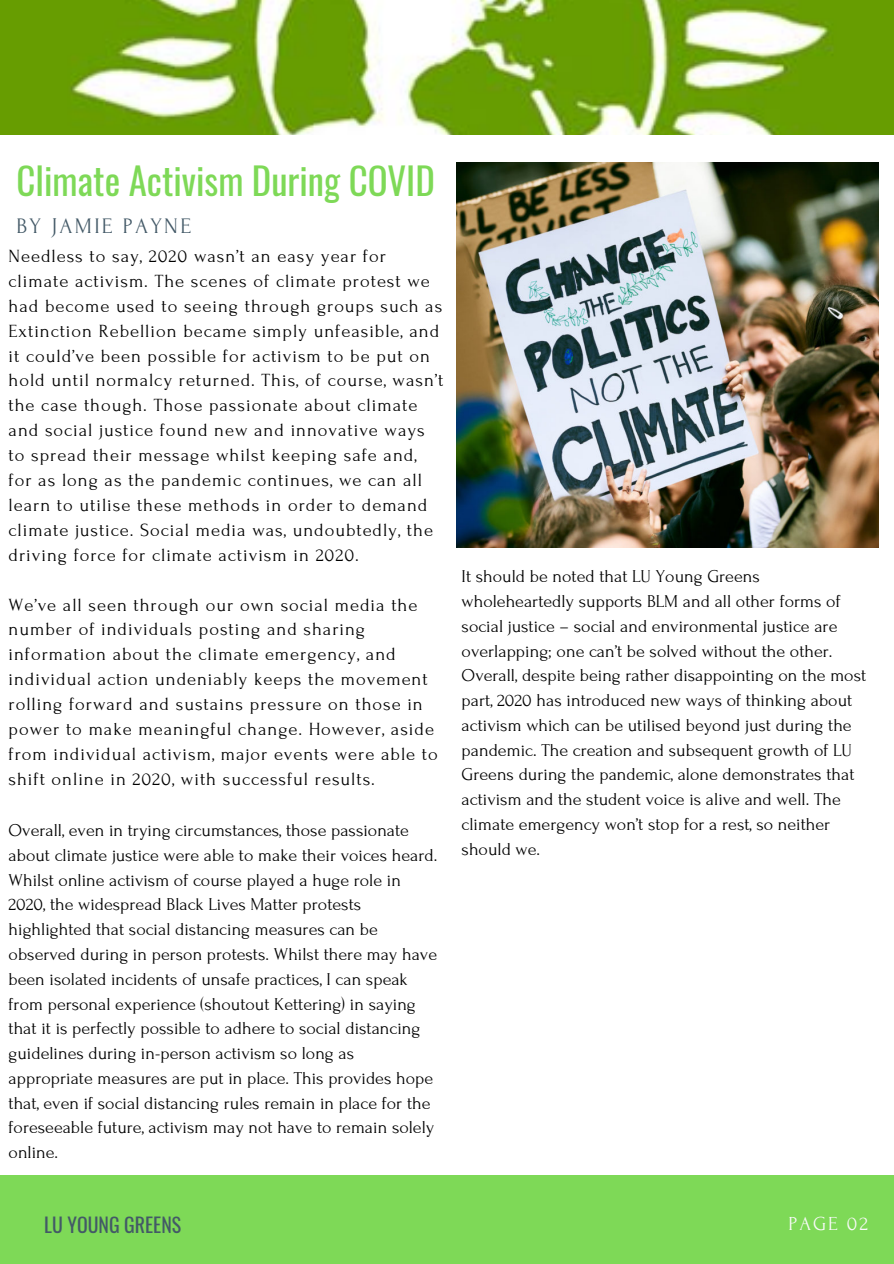
<style>
.page{position:relative;width:894px;height:1264px;background:#fff}
.page>*{position:absolute;margin:0;border:0;box-sizing:border-box;transform-origin:0 0}
.t1{font:36.9px "Oswald";color:#7ed957}
.t2{font:22.2px "Forum";letter-spacing:.1em;color:#435967}
.t3{font:19.8px "Oswald";color:#435967}
.t4{font:19.8px "Forum";letter-spacing:.1em;color:#fafafa}
.t5{font:18.6px/24.9px "Forum";letter-spacing:.05em;color:#000}
.t6{font:18px/24.8px "Forum";color:#000}
</style>
<div class="page">
<div style="left:0;top:1175px;width:893px;height:88px;background:#7ed957"></div>
<img style="left:0;top:0;width:893px;height:134px">
<img style="left:456px;top:162px;width:422px;height:385px">
<p class="t1" style="left:17px;top:152px;width:419px">Climate Activism During COVID</p>
<p class="t2" style="left:17px;top:214px;width:176px">BY JAMIE PAYNE</p>
<p class="t5" style="left:9px;top:244px;width:436px">Needless to say, 2020 wasn’t an easy year for climate activism. The scenes of climate protest we had become used to seeing through groups such as Extinction Rebellion became simply unfeasible, and it could’ve been possible for activism to be put on hold until normalcy returned. This, of course, wasn’t the case though. Those passionate about climate and social justice found new and innovative ways to spread their message whilst keeping safe and, for as long as the pandemic continues, we can all learn to utilise these methods in order to demand climate justice. Social media was, undoubtedly, the driving force for climate activism in 2020.</p>
<p class="t5" style="left:9px;top:592px;width:430px">We’ve all seen through our own social media the number of individuals posting and sharing information about the climate emergency, and individual action undeniably keeps the movement rolling forward and sustains pressure on those in power to make meaningful change. However, aside from individual activism, major events were able to shift online in 2020, with successful results.</p>
<p class="t6" style="left:9px;top:818px;width:430px">Overall, even in trying circumstances, those passionate about climate justice were able to make their voices heard.<br>Whilst online activism of course played a huge role in 2020, the widespread Black Lives Matter protests highlighted that social distancing measures can be observed during in person protests. Whilst there may have been isolated incidents of unsafe practices, I can speak from personal experience (shoutout Kettering) in saying that it is perfectly possible to adhere to social distancing guidelines during in-person activism so long as appropriate measures are put in place. This provides hope that, even if social distancing rules remain in place for the foreseeable future, activism may not have to remain solely online.</p>
<p class="t6" style="left:461px;top:564px;width:406px">It should be noted that LU Young Greens wholeheartedly supports BLM and all other forms of social justice – social and environmental justice are overlapping; one can’t be solved without the other.<br>Overall, despite being rather disappointing on the most part, 2020 has introduced new ways of thinking about activism which can be utilised beyond just during the pandemic. The creation and subsequent growth of LU Greens during the pandemic, alone demonstrates that activism and the student voice is alive and well. The climate emergency won’t stop for a rest, so neither should we.</p>
<p class="t3" style="left:44px;top:1209px;width:138px">LU YOUNG GREENS</p>
<p class="t4" style="left:788px;top:1212px;width:81px">PAGE 02</p>
</div>
